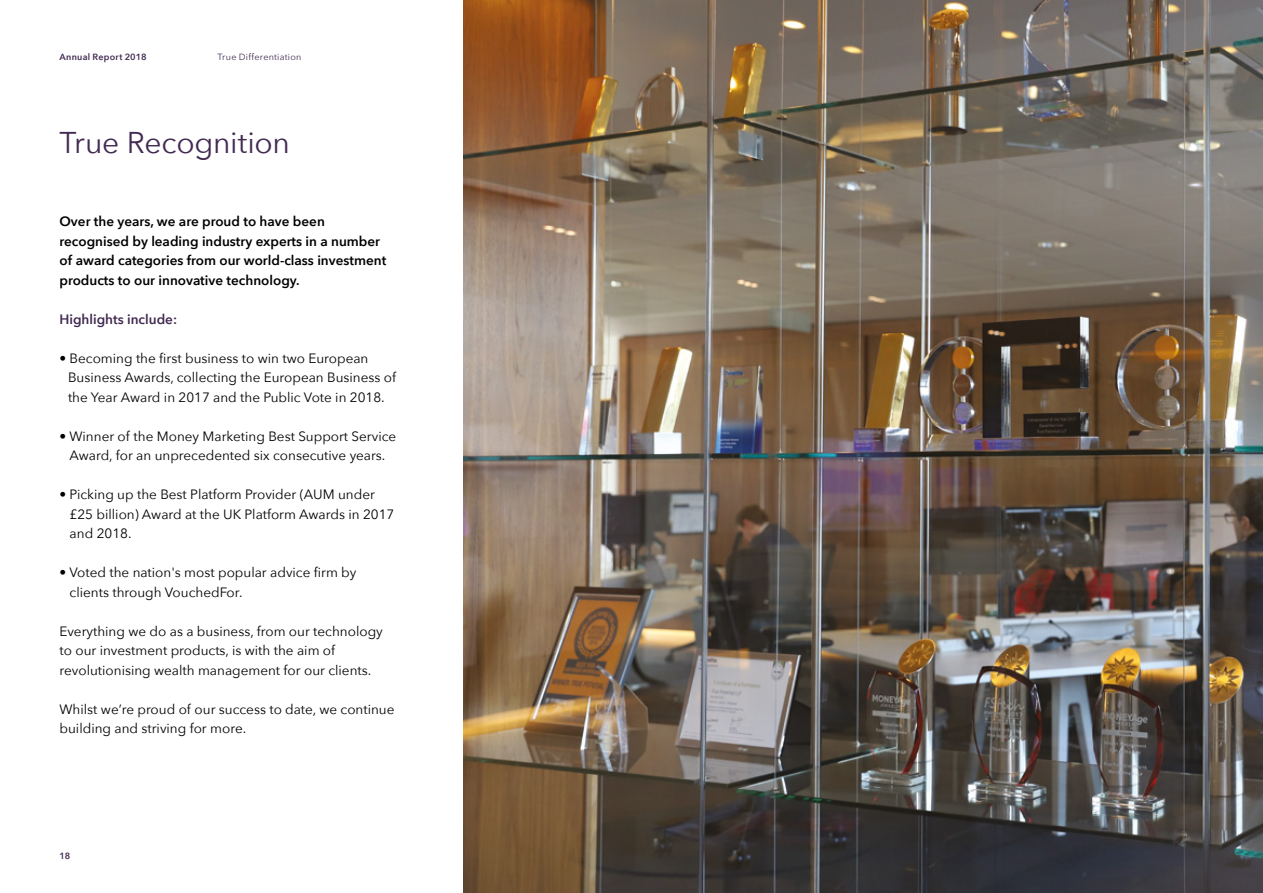
<style>
.page{position:relative;width:1263px;height:893px;background:#fff}
.page>*{position:absolute;margin:0;border:0;box-sizing:border-box;transform-origin:0 0}
.t1{font:30px "Avenir Next";letter-spacing:-.01em;color:#422a52}
.t2{font:13.5px/19.5px "Avenir Next";color:#000}
.t3{font:600 13.5px/19.5px "Avenir Next";color:#000}
.t4{font:600 13.5px "Avenir Next";color:#422a52}
.t5{font:9px "Avenir Next";letter-spacing:.025em;color:#422a52}
.t6{font:600 9px "Avenir Next";letter-spacing:.025em;color:#422a52}
</style>
<div class="page">
<img style="left:463px;top:0;width:800px;height:893px">
<p class="t6" style="left:60px;top:49px;width:88px">Annual Report 2018</p>
<p class="t5" style="left:218px;top:49px;width:85px">True Differentiation</p>
<h1 class="t1" style="left:60px;top:118px;width:232px">True Recognition</h1>
<p class="t3" style="left:60px;top:211px;width:328px">Over the years, we are proud to have been recognised by leading industry experts in a number of award categories from our world-class investment products to our innovative technology.</p>
<p class="t4" style="left:60px;top:307px;width:119px">Highlights include:</p>
<p class="t2" style="left:68px;top:348px;width:330px;text-indent:-9px">• Becoming the first business to win two European<br>Business Awards, collecting the European Business of the Year Award in 2017 and the Public Vote in 2018.</p>
<p class="t2" style="left:60px;top:426px;width:338px;text-align:center">• Winner of the Money Marketing Best Support Service<br>Award, for an unprecedented six consecutive years.</p>
<p class="t2" style="left:70px;top:484px;width:326px;text-indent:-10px">• Picking up the Best Platform Provider (AUM under £25 billion) Award at the UK Platform Awards in 2017 and 2018.</p>
<p class="t2" style="left:70px;top:562px;width:288px;text-indent:-10px">• Voted the nation's most popular advice firm by clients through VouchedFor.</p>
<p class="t2" style="left:60px;top:621px;width:325px">Everything we do as a business, from our technology to our investment products, is with the aim of revolutionising wealth management for our clients.</p>
<p class="t2" style="left:60px;top:699px;width:336px">Whilst we’re proud of our success to date, we continue building and striving for more.</p>
<p class="t6" style="left:60px;top:848px;width:12px">18</p>
</div>
